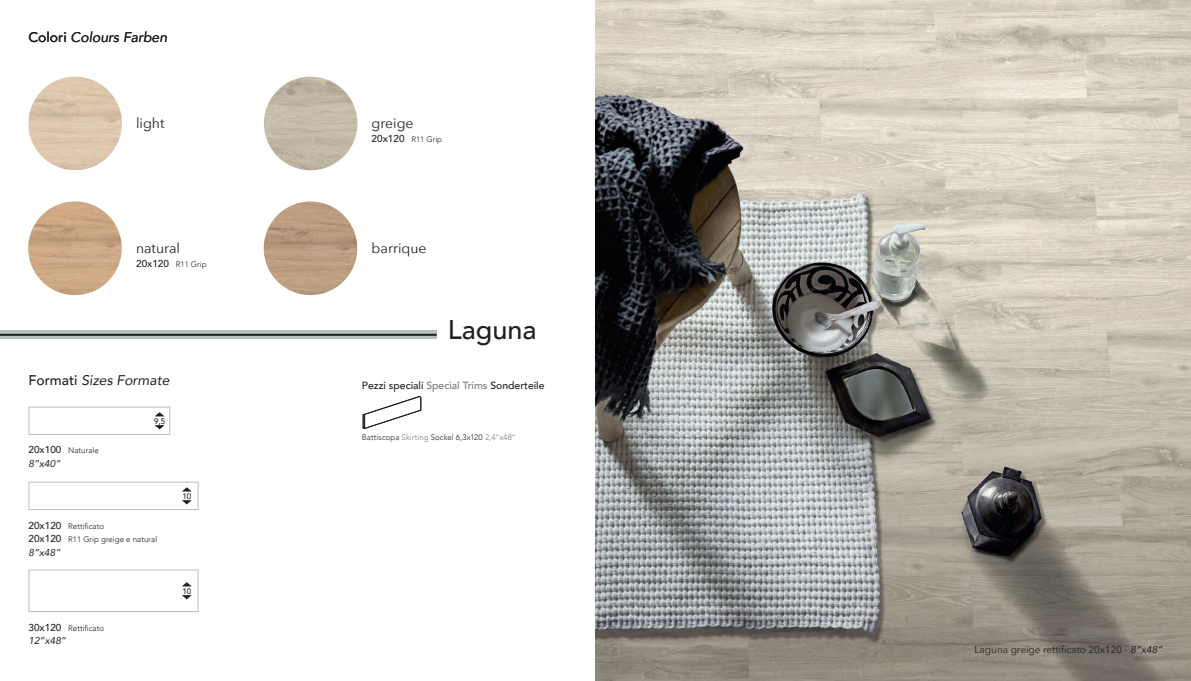
<style>
.page{position:relative;width:1191px;height:681px;background:#fff}
.page>*{position:absolute;margin:0;border:0;box-sizing:border-box;transform-origin:0 0}
.t1{font:500 27px "Avenir";color:#231f20}
.t2{font:italic 14px "Avenir";color:#231f20}
.t3{font:14px "Avenir Next";color:#231f20}
.t4{font:500 10.4px "Avenir";color:#231f20}
.t5{font:10px "Avenir Next";color:#231f20}
.t6{font:italic 10px "Avenir";color:#231f20}
.descrizione__sx{font:300 8px "Avenir";color:#231f20}
.t7{font:500 8px "Avenir";color:#231f20}
.s1{font-weight:500;font-style:normal}
.s2{font-weight:500;font-size:10px}
.s3{color:#76787b}
.s4{font-family:"Avenir";font-style:italic}
</style>
<div class="page">
<svg style="left:0;top:330px;width:437px;height:9px;background:#a7acac"></svg>
<hr style="left:0;top:333px;width:437px;height:2px;background:#231f20">
<div style="left:28px;top:481px;width:171px;height:29px;border:1px solid #b9bfbf"></div>
<svg style="left:182px;top:487px;width:9px;height:4px"></svg>
<svg style="left:182px;top:500px;width:10px;height:4px"></svg>
<div style="left:28px;top:406px;width:142px;height:29px;border:1px solid #b9bfbf"></div>
<svg style="left:155px;top:412px;width:9px;height:4px"></svg>
<svg style="left:155px;top:425px;width:10px;height:4px"></svg>
<div style="left:28px;top:569px;width:171px;height:42px;border:1px solid #b9bfbf"></div>
<svg style="left:182px;top:582px;width:9px;height:4px"></svg>
<svg style="left:182px;top:595px;width:10px;height:4px"></svg>
<img style="left:595px;top:0;width:596px;height:680px">
<img style="left:28px;top:77px;width:94px;height:93px;border-radius:47px">
<img style="left:28px;top:201px;width:94px;height:94px;border-radius:47px">
<img style="left:264px;top:201px;width:93px;height:94px;border-radius:47px">
<svg style="left:363px;top:396px;width:58px;height:32px"></svg>
<img style="left:264px;top:77px;width:93px;height:93px;border-radius:47px">
<p class="t2" style="left:28px;top:29px;width:140px"><span class="s1">Colori</span> Colours Farben</p>
<p class="t3" style="left:136px;top:111px;width:30px">light</p>
<p class="t3" style="left:136px;top:236px;width:45px">natural</p>
<p class="descrizione__sx" style="left:136px;top:259px;width:72px"><span class="s2">20x120</span> R11 Grip</p>
<p class="t2" style="left:28px;top:371px;width:143px"><span class="s1">Formati</span> Sizes Formate</p>
<p class="descrizione__sx" style="left:28px;top:446px;width:72px"><span class="s2">20x100</span> Naturale</p>
<p class="t6" style="left:28px;top:457px;width:34px">8”x40”</p>
<p class="t7" style="left:154px;top:413px;width:13px">9,5</p>
<p class="descrizione__sx" style="left:28px;top:521px;width:77px"><span class="s2">20x120</span> Rettificato</p>
<p class="descrizione__sx" style="left:28px;top:534px;width:130px"><span class="s2">20x120</span> R11 Grip greige e natural</p>
<p class="t6" style="left:28px;top:545px;width:34px">8”x48”</p>
<p class="descrizione__sx" style="left:28px;top:622px;width:77px"><span class="s2">30x120</span> Rettificato</p>
<p class="t6" style="left:28px;top:634px;width:39px">12”x48”</p>
<p class="t7" style="left:182px;top:488px;width:10px">10</p>
<p class="t7" style="left:182px;top:583px;width:10px">10</p>
<p class="t3" style="left:372px;top:112px;width:43px">greige</p>
<p class="descrizione__sx" style="left:372px;top:134px;width:72px"><span class="s2">20x120</span> R11 Grip</p>
<p class="t3" style="left:372px;top:236px;width:57px">barrique</p>
<p class="t1" style="left:448px;top:306px;width:90px">Laguna</p>
<p class="t4" style="left:362px;top:376px;width:184px">Pezzi speciali <span class="s3">Special Trims</span> Sonderteile</p>
<p class="descrizione__sx" style="left:362px;top:432px;width:156px">Battiscopa <span class="s3">Skirting</span> Sockel 6,3x120 <span class="s3">2,4”x48”</span></p>
<p class="t5" style="left:974px;top:640px;width:190px">Laguna greige rettificato 20x120 - <span class="s4">8”x48”</span></p>
</div>
